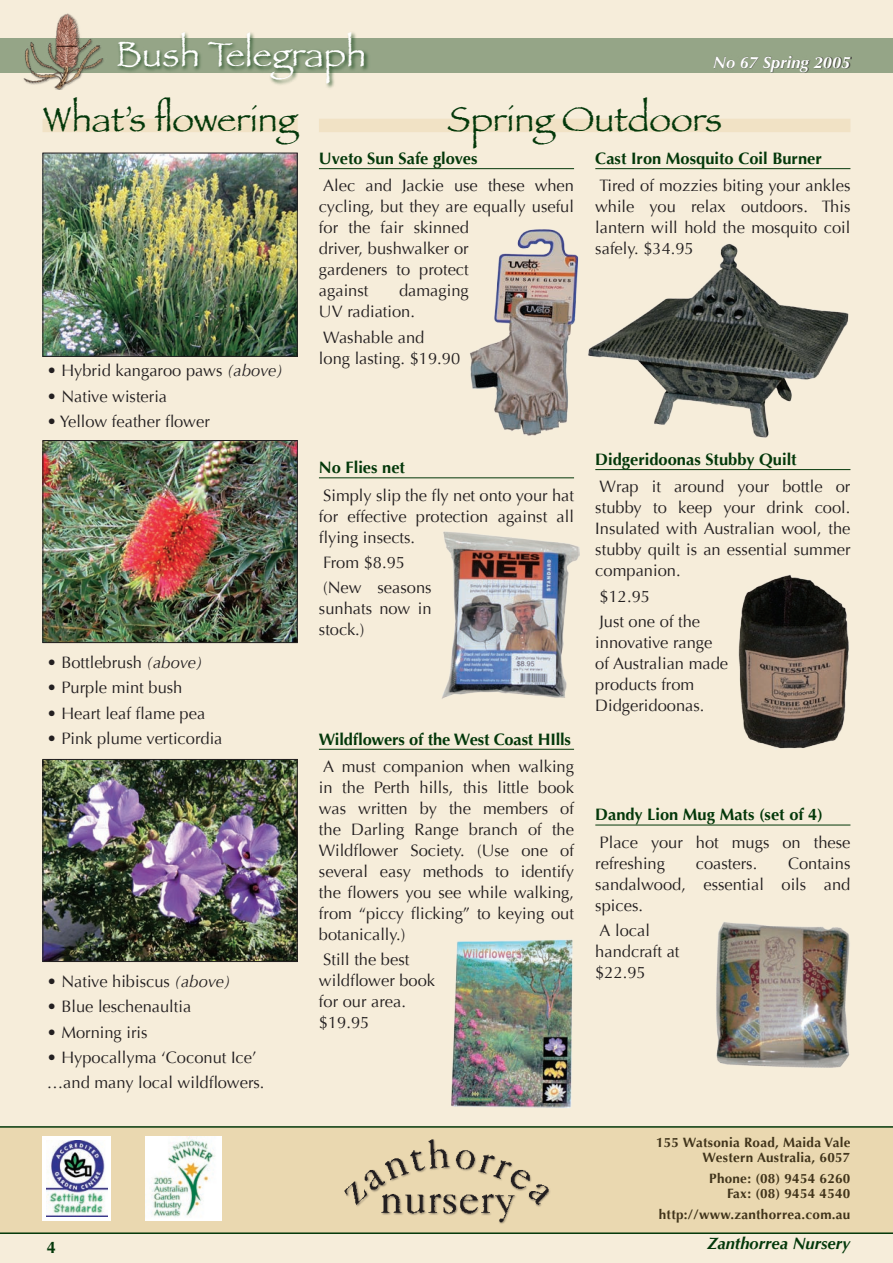
<style>
.page{position:relative;width:893px;height:1263px;background:#f6edda}
.page>*{position:absolute;margin:0;border:0;box-sizing:border-box;transform-origin:0 0}
.t1{font:36px "Papyrus";color:#03380a}
.t2{font:36px "Papyrus";color:#fff}
.t3{font:16.5px/21px "Optima";color:#231f20}
.t4{font:700 16.5px "Optima";color:#03380a}
.t5{font:italic 700 16.5px "Optima";color:#03380a}
.t6{font:italic 700 16.5px "Optima";color:#fff}
.t7{font:700 13.5px/15px "Optima";letter-spacing:.02em;color:#231f20;text-align:right}
.s1{font-style:italic}
</style>
<div class="page">
<hr style="left:319px;top:168px;width:255px;height:1px;background:#03380a">
<hr style="left:319px;top:477px;width:255px;height:1px;background:#03380a">
<hr style="left:319px;top:749px;width:255px;height:1px;background:#03380a">
<hr style="left:595px;top:168px;width:255px;height:1px;background:#03380a">
<hr style="left:595px;top:469px;width:255px;height:1px;background:#03380a">
<hr style="left:595px;top:825px;width:255px;height:1px;background:#03380a">
<img style="left:588px;top:243px;width:261px;height:195px">
<img style="left:716px;top:922px;width:134px;height:146px">
<img style="left:442px;top:531px;width:138px;height:168px">
<img style="left:738px;top:575px;width:111px;height:174px">
<img style="left:470px;top:229px;width:109px;height:207px">
<img style="left:451px;top:939px;width:122px;height:169px">
<img style="left:45px;top:155px;width:251px;height:200px">
<div style="left:43px;top:153px;width:255px;height:204px;border:1px solid #231f20"></div>
<img style="left:45px;top:442px;width:251px;height:199px">
<div style="left:43px;top:440px;width:255px;height:203px;border:1px solid #231f20"></div>
<img style="left:45px;top:761px;width:251px;height:199px">
<div style="left:43px;top:759px;width:255px;height:203px;border:1px solid #231f20"></div>
<div style="left:0;top:1127px;width:893px;height:106px;background:#ead8b0"></div>
<img style="left:344px;top:1139px;width:205px;height:83px">
<div style="left:0;top:38px;width:893px;height:34px;background:#95a587"></div>
<hr style="left:0;top:1232px;width:893px;height:2px;background:#03380a">
<hr style="left:0;top:1126px;width:893px;height:2px;background:#03380a">
<div style="left:116px;top:30px;width:254px;height:60px;background:#03380a;opacity:.75"></div>
<div style="left:714px;top:55px;width:137px;height:18px;background:#231f20;opacity:.75"></div>
<img style="left:21px;top:13px;width:85px;height:76px">
<div style="left:43px;top:1136px;width:68px;height:84px;background:#fff"></div>
<img style="left:47px;top:1140px;width:60px;height:76px">
<div style="left:319px;top:119px;width:531px;height:13px;background:#f1e2c5"></div>
<div style="left:43px;top:119px;width:255px;height:13px;background:#f1e2c5"></div>
<img style="left:146px;top:1136px;width:75px;height:84px">
<h1 class="t2" style="left:116px;top:32px;width:252px">Bush Telegraph</h1>
<p class="t6" style="left:713px;top:52px;width:139px">No 67 Spring 2005</p>
<h1 class="t1" style="left:43px;top:98px;width:255px">What’s flowering</h1>
<h1 class="t1" style="left:447px;top:98px;width:276px">Spring Outdoors</h1>
<p class="t3" style="left:47px;top:360px;width:238px">• Hybrid kangaroo paws <span class="s1">(above)</span></p>
<p class="t3" style="left:47px;top:386px;width:122px">• Native wisteria</p>
<p class="t3" style="left:47px;top:411px;width:165px">• Yellow feather flower</p>
<p class="t3" style="left:47px;top:652px;width:157px">• Bottlebrush <span class="s1">(above)</span></p>
<p class="t3" style="left:47px;top:678px;width:137px">• Purple mint bush</p>
<p class="t3" style="left:47px;top:703px;width:160px">• Heart leaf flame pea</p>
<p class="t3" style="left:47px;top:728px;width:177px">• Pink plume verticordia</p>
<p class="t3" style="left:47px;top:971px;width:185px">• Native hibiscus <span class="s1">(above)</span></p>
<p class="t3" style="left:47px;top:996px;width:146px">• Blue leschenaultia</p>
<p class="t3" style="left:47px;top:1022px;width:102px">• Morning iris</p>
<p class="t3" style="left:47px;top:1045px;width:219px;line-height:25.2px">• Hypocallyma ‘Coconut Ice’ …and many local wildflowers.</p>
<p class="t4" style="left:319px;top:149px;width:160px">Uveto Sun Safe gloves</p>
<p class="t3" style="left:319px;top:176px;width:257px">Alec and Jackie use these when cycling, but they are equally useful for the fair skinned<br>driver, bushwalker or<br>gardeners to protect<br>against</p>
<p class="t3" style="left:319px;top:281px;width:151px;text-indent:80px">damaging<br>UV radiation.</p>
<p class="t3" style="left:319px;top:327px;width:143px">Washable and<br>long lasting. $19.90</p>
<p class="t4" style="left:595px;top:149px;width:228px">Cast Iron Mosquito Coil Burner</p>
<p class="t3" style="left:595px;top:176px;width:257px;text-align:justify">Tired of mozzies biting your ankles while you relax outdoors. This lantern will hold the mosquito coil safely. $34.95</p>
<p class="t4" style="left:319px;top:458px;width:88px">No Flies net</p>
<p class="t3" style="left:319px;top:485px;width:257px;text-align:justify">Simply slip the fly net onto your hat for effective protection against all flying insects.</p>
<p class="t3" style="left:323px;top:550px;width:110px;line-height:25.2px">From $8.95 (New seasons</p>
<p class="t3" style="left:319px;top:598px;width:114px">sunhats now in stock.)</p>
<p class="t4" style="left:319px;top:729px;width:254px">Wildflowers of the West Coast HIlls</p>
<p class="t3" style="left:319px;top:756px;width:257px;text-align:justify">A must companion when walking in the Perth hills, this little book was written by the members of the Darling Range branch of the Wildflower Society. (Use one of several easy methods to identify the flowers you see while walking, from “piccy flicking” to keying out botanically.)</p>
<p class="t3" style="left:319px;top:949px;width:118px">Still the best wildflower book for our area. $19.95</p>
<p class="t4" style="left:595px;top:450px;width:203px">Didgeridoonas Stubby Quilt</p>
<p class="t3" style="left:595px;top:476px;width:257px;text-align:justify">Wrap it around your bottle or stubby to keep your drink cool.<br>Insulated with Australian wool, the stubby quilt is an essential summer companion.</p>
<p class="t3" style="left:600px;top:584px;width:102px;line-height:25.2px">$12.95<br>Just one of the</p>
<p class="t3" style="left:595px;top:632px;width:134px">innovative range of Australian made products from<br>Didgeridoonas.</p>
<p class="t4" style="left:595px;top:805px;width:229px">Dandy Lion Mug Mats (set of 4)</p>
<p class="t3" style="left:595px;top:832px;width:257px">Place your hot mugs on these refreshing</p>
<p class="t3" style="left:595px;top:853px;width:257px;text-align:justify;text-indent:193px">Contains sandalwood, essential oils and spices.</p>
<p class="t3" style="left:595px;top:920px;width:86px">A local handcraft at $22.95</p>
<p class="t3" style="left:696px;top:853px;width:63px">coasters.</p>
<p class="t7" style="left:656px;top:1135px;width:196px">155 Watsonia Road, Maida Vale<br>Western Australia, 6057</p>
<p class="t7" style="left:709px;top:1171px;width:143px">Phone: (08) 9454 6260<br>Fax: (08) 9454 4540</p>
<p class="t7" style="left:659px;top:1207px;width:193px">http://www.zanthorrea.com.au</p>
<p class="t4" style="left:47px;top:1237px;width:11px">4</p>
<p class="t5" style="left:707px;top:1234px;width:145px">Zanthorrea Nursery</p>
</div>
